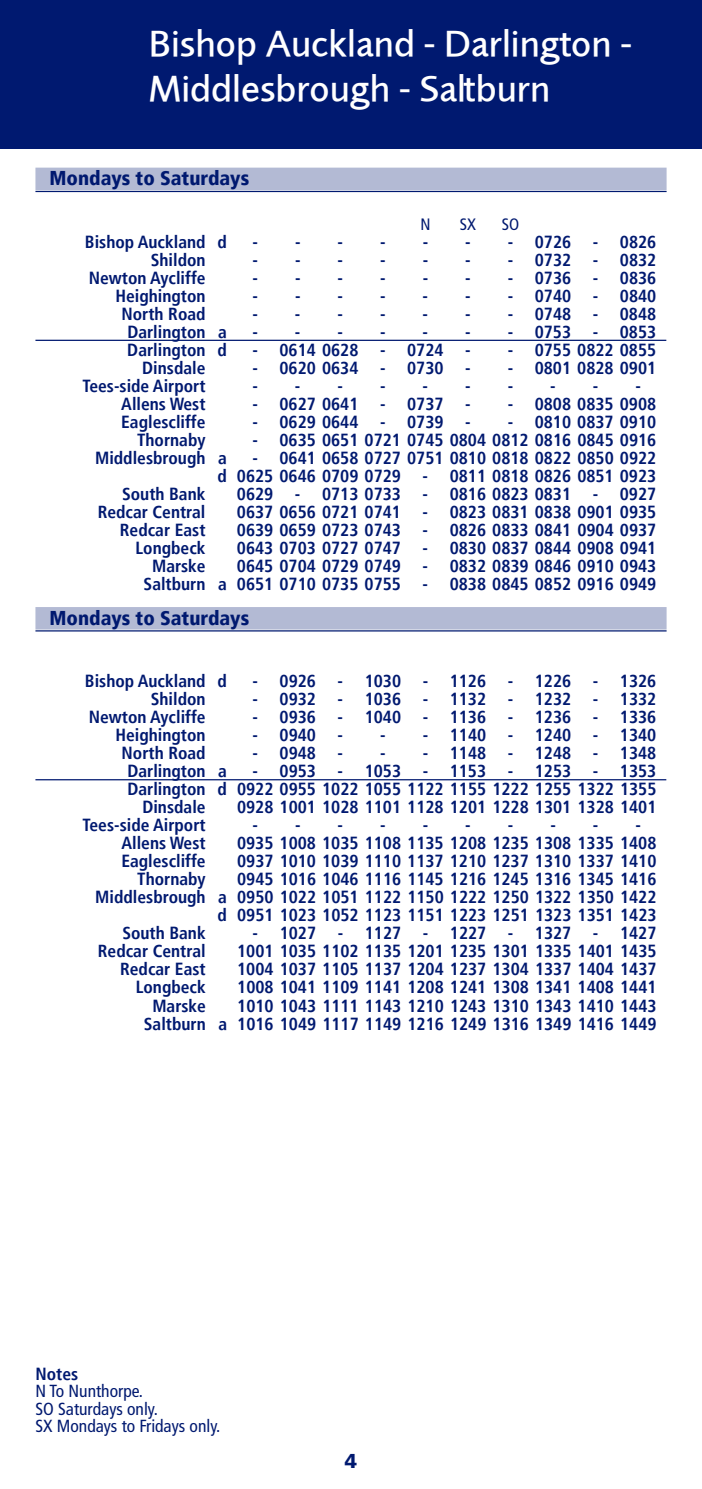
<style>
.page{position:relative;width:702px;height:1489px;background:#fff}
.page>*{position:absolute;margin:0;border:0;box-sizing:border-box;transform-origin:0 0}
.t1{font:500 37.5px/45px "Foundry Sans";color:#fff}
.t2{font:900 condensed 20px "Frutiger LT";color:#001970}
.t3{font:900 20px "Frutiger LT";color:#001970}
.t4{font:700 condensed 17.5px/18px "Frutiger LT";color:#001970;text-align:right}
.t5{font:condensed 17.5px/17.5px "Frutiger LT";color:#001970}
.t6{font:condensed 16.5px "Frutiger LT";color:#001970}
</style>
<div class="page">
<div style="left:0;top:0;width:702px;height:149px;background:#001970"></div>
<div style="left:35px;top:168px;width:631px;height:22px;background:#b3bad4"></div>
<hr style="left:35px;top:191px;width:631px;height:1px;background:#001970">
<hr style="left:35px;top:340px;width:631px;height:1px;background:#001970">
<div style="left:35px;top:607px;width:631px;height:22px;background:#b3bad4"></div>
<hr style="left:35px;top:630px;width:631px;height:1px;background:#001970">
<hr style="left:35px;top:779px;width:631px;height:1px;background:#001970">
<h1 class="t1" style="left:149px;top:20px;width:484px">Bishop Auckland - Darlington -<br>Middlesbrough - Saltburn</h1>
<p class="t2" style="left:50px;top:166px;width:201px">Mondays to Saturdays</p>
<p class="t6" style="left:420px;top:214px;width:12px">N</p>
<p class="t6" style="left:460px;top:214px;width:18px">SX</p>
<p class="t6" style="left:502px;top:214px;width:19px">SO</p>
<p class="t4" style="left:85px;top:233px;width:143px">Bishop Auckland d</p>
<p class="t4" style="left:252px;top:233px;width:50px">- -</p>
<p class="t4" style="left:337px;top:233px;width:50px">- -</p>
<p class="t4" style="left:422px;top:233px;width:50px">- -</p>
<p class="t4" style="left:508px;top:233px;width:150px">- 0726 - 0826</p>
<p class="t4" style="left:151px;top:251px;width:56px">Shildon</p>
<p class="t4" style="left:252px;top:251px;width:50px">- -</p>
<p class="t4" style="left:337px;top:251px;width:50px">- -</p>
<p class="t4" style="left:422px;top:251px;width:50px">- -</p>
<p class="t4" style="left:507px;top:251px;width:150px">- 0732 - 0832</p>
<p class="t4" style="left:89px;top:269px;width:118px">Newton Aycliffe</p>
<p class="t4" style="left:252px;top:269px;width:50px">- -</p>
<p class="t4" style="left:337px;top:269px;width:50px">- -</p>
<p class="t4" style="left:422px;top:269px;width:50px">- -</p>
<p class="t4" style="left:507px;top:269px;width:150px">- 0736 - 0836</p>
<p class="t4" style="left:115px;top:287px;width:92px">Heighington</p>
<p class="t4" style="left:252px;top:287px;width:50px">- -</p>
<p class="t4" style="left:337px;top:287px;width:50px">- -</p>
<p class="t4" style="left:422px;top:287px;width:50px">- -</p>
<p class="t4" style="left:507px;top:287px;width:150px">- 0740 - 0840</p>
<p class="t4" style="left:121px;top:305px;width:85px">North Road</p>
<p class="t4" style="left:252px;top:305px;width:50px">- -</p>
<p class="t4" style="left:337px;top:305px;width:50px">- -</p>
<p class="t4" style="left:422px;top:305px;width:50px">- -</p>
<p class="t4" style="left:507px;top:305px;width:150px">- 0748 - 0848</p>
<p class="t4" style="left:127px;top:323px;width:101px">Darlington a</p>
<p class="t4" style="left:252px;top:323px;width:50px">- -</p>
<p class="t4" style="left:337px;top:323px;width:50px">- -</p>
<p class="t4" style="left:422px;top:323px;width:50px">- -</p>
<p class="t4" style="left:507px;top:323px;width:150px">- 0753 - 0853</p>
<p class="t4" style="left:127px;top:341px;width:101px">Darlington d</p>
<p class="t4" style="left:252px;top:341px;width:220px">- 0614 0628 - 0724 -</p>
<p class="t4" style="left:507px;top:341px;width:150px">- 0755 0822 0855</p>
<p class="t4" style="left:142px;top:359px;width:65px">Dinsdale</p>
<p class="t4" style="left:252px;top:359px;width:220px">- 0620 0634 - 0730 -</p>
<p class="t4" style="left:507px;top:359px;width:150px">- 0801 0828 0901</p>
<p class="t4" style="left:82px;top:377px;width:124px">Tees-side Airport</p>
<p class="t4" style="left:252px;top:377px;width:50px">- -</p>
<p class="t4" style="left:337px;top:377px;width:50px">- -</p>
<p class="t4" style="left:422px;top:377px;width:50px">- -</p>
<p class="t4" style="left:507px;top:377px;width:50px">- -</p>
<p class="t4" style="left:592px;top:377px;width:50px">- -</p>
<p class="t4" style="left:121px;top:395px;width:86px">Allens West</p>
<p class="t4" style="left:252px;top:395px;width:220px">- 0627 0641 - 0737 -</p>
<p class="t4" style="left:507px;top:395px;width:150px">- 0808 0835 0908</p>
<p class="t4" style="left:121px;top:413px;width:86px">Eaglescliffe</p>
<p class="t4" style="left:252px;top:413px;width:220px">- 0629 0644 - 0739 -</p>
<p class="t4" style="left:507px;top:413px;width:150px">- 0810 0837 0910</p>
<p class="t4" style="left:137px;top:431px;width:70px">Thornaby</p>
<p class="t4" style="left:252px;top:431px;width:405px">- 0635 0651 0721 0745 0804 0812 0816 0845 0916</p>
<p class="t4" style="left:95px;top:449px;width:133px">Middlesbrough a</p>
<p class="t4" style="left:217px;top:449px;width:440px">- 0641 0658 0727 0751 0810 0818 0822 0850 0922<br>d 0625 0646 0709 0729 - 0811 0818 0826 0851 0923</p>
<p class="t4" style="left:122px;top:485px;width:85px">South Bank</p>
<p class="t4" style="left:237px;top:485px;width:421px">0629 - 0713 0733 - 0816 0823 0831 - 0927</p>
<p class="t4" style="left:98px;top:503px;width:109px">Redcar Central</p>
<p class="t4" style="left:237px;top:503px;width:421px">0637 0656 0721 0741 - 0823 0831 0838 0901 0935</p>
<p class="t4" style="left:120px;top:521px;width:87px">Redcar East</p>
<p class="t4" style="left:237px;top:521px;width:421px">0639 0659 0723 0743 - 0826 0833 0841 0904 0937</p>
<p class="t4" style="left:135px;top:539px;width:71px">Longbeck</p>
<p class="t4" style="left:237px;top:539px;width:421px">0643 0703 0727 0747 - 0830 0837 0844 0908 0941</p>
<p class="t4" style="left:152px;top:557px;width:55px">Marske</p>
<p class="t4" style="left:143px;top:557px;width:514px">0645 0704 0729 0749 - 0832 0839 0846 0910 0943<br>Saltburn a 0651 0710 0735 0755 - 0838 0845 0852 0916 0949</p>
<p class="t2" style="left:50px;top:605px;width:201px">Mondays to Saturdays</p>
<p class="t4" style="left:85px;top:672px;width:143px">Bishop Auckland d</p>
<p class="t4" style="left:252px;top:672px;width:405px">- 0926 - 1030 - 1126 - 1226 - 1326</p>
<p class="t4" style="left:151px;top:690px;width:56px">Shildon</p>
<p class="t4" style="left:252px;top:690px;width:405px">- 0932 - 1036 - 1132 - 1232 - 1332</p>
<p class="t4" style="left:89px;top:708px;width:118px">Newton Aycliffe</p>
<p class="t4" style="left:252px;top:708px;width:405px">- 0936 - 1040 - 1136 - 1236 - 1336</p>
<p class="t4" style="left:115px;top:726px;width:92px">Heighington</p>
<p class="t4" style="left:252px;top:726px;width:92px">- 0940 -</p>
<p class="t4" style="left:380px;top:726px;width:278px">- - 1140 - 1240 - 1340</p>
<p class="t4" style="left:122px;top:744px;width:85px">North Road</p>
<p class="t4" style="left:252px;top:744px;width:92px">- 0948 -</p>
<p class="t4" style="left:380px;top:744px;width:278px">- - 1148 - 1248 - 1348</p>
<p class="t4" style="left:127px;top:762px;width:101px">Darlington a</p>
<p class="t4" style="left:252px;top:762px;width:405px">- 0953 - 1053 - 1153 - 1253 - 1353</p>
<p class="t4" style="left:127px;top:780px;width:530px">Darlington d 0922 0955 1022 1055 1122 1155 1222 1255 1322 1355</p>
<p class="t4" style="left:142px;top:798px;width:65px">Dinsdale</p>
<p class="t4" style="left:237px;top:798px;width:421px">0928 1001 1028 1101 1128 1201 1228 1301 1328 1401</p>
<p class="t4" style="left:83px;top:816px;width:124px">Tees-side Airport</p>
<p class="t4" style="left:252px;top:816px;width:50px">- -</p>
<p class="t4" style="left:337px;top:816px;width:50px">- -</p>
<p class="t4" style="left:422px;top:816px;width:50px">- -</p>
<p class="t4" style="left:508px;top:816px;width:50px">- -</p>
<p class="t4" style="left:593px;top:816px;width:50px">- -</p>
<p class="t4" style="left:121px;top:834px;width:86px">Allens West</p>
<p class="t4" style="left:237px;top:834px;width:421px">0935 1008 1035 1108 1135 1208 1235 1308 1335 1408</p>
<p class="t4" style="left:121px;top:852px;width:86px">Eaglescliffe</p>
<p class="t4" style="left:237px;top:852px;width:421px">0937 1010 1039 1110 1137 1210 1237 1310 1337 1410</p>
<p class="t4" style="left:137px;top:870px;width:70px">Thornaby</p>
<p class="t4" style="left:237px;top:870px;width:421px">0945 1016 1046 1116 1145 1216 1245 1316 1345 1416</p>
<p class="t4" style="left:95px;top:888px;width:562px">Middlesbrough a 0950 1022 1051 1122 1150 1222 1250 1322 1350 1422</p>
<p class="t4" style="left:217px;top:906px;width:440px">d 0951 1023 1052 1123 1151 1223 1251 1323 1351 1423</p>
<p class="t4" style="left:122px;top:924px;width:85px">South Bank</p>
<p class="t4" style="left:252px;top:924px;width:405px">- 1027 - 1127 - 1227 - 1327 - 1427</p>
<p class="t4" style="left:98px;top:942px;width:109px">Redcar Central</p>
<p class="t4" style="left:237px;top:942px;width:421px">1001 1035 1102 1135 1201 1235 1301 1335 1401 1435</p>
<p class="t4" style="left:120px;top:960px;width:87px">Redcar East</p>
<p class="t4" style="left:237px;top:960px;width:421px">1004 1037 1105 1137 1204 1237 1304 1337 1404 1437</p>
<p class="t4" style="left:136px;top:978px;width:71px">Longbeck</p>
<p class="t4" style="left:237px;top:978px;width:421px">1008 1041 1109 1141 1208 1241 1308 1341 1408 1441</p>
<p class="t4" style="left:152px;top:996px;width:55px">Marske</p>
<p class="t4" style="left:144px;top:996px;width:514px">1010 1043 1111 1143 1210 1243 1310 1343 1410 1443<br>Saltburn a 1016 1049 1117 1149 1216 1249 1316 1349 1416 1449</p>
<p class="t4" style="left:35px;top:1364px;width:44px">Notes</p>
<p class="t5" style="left:35px;top:1382px;width:186px">N To Nunthorpe.<br>SO Saturdays only.<br>SX Mondays to Fridays only.</p>
<p class="t3" style="left:345px;top:1448px;width:14px">4</p>
</div>
